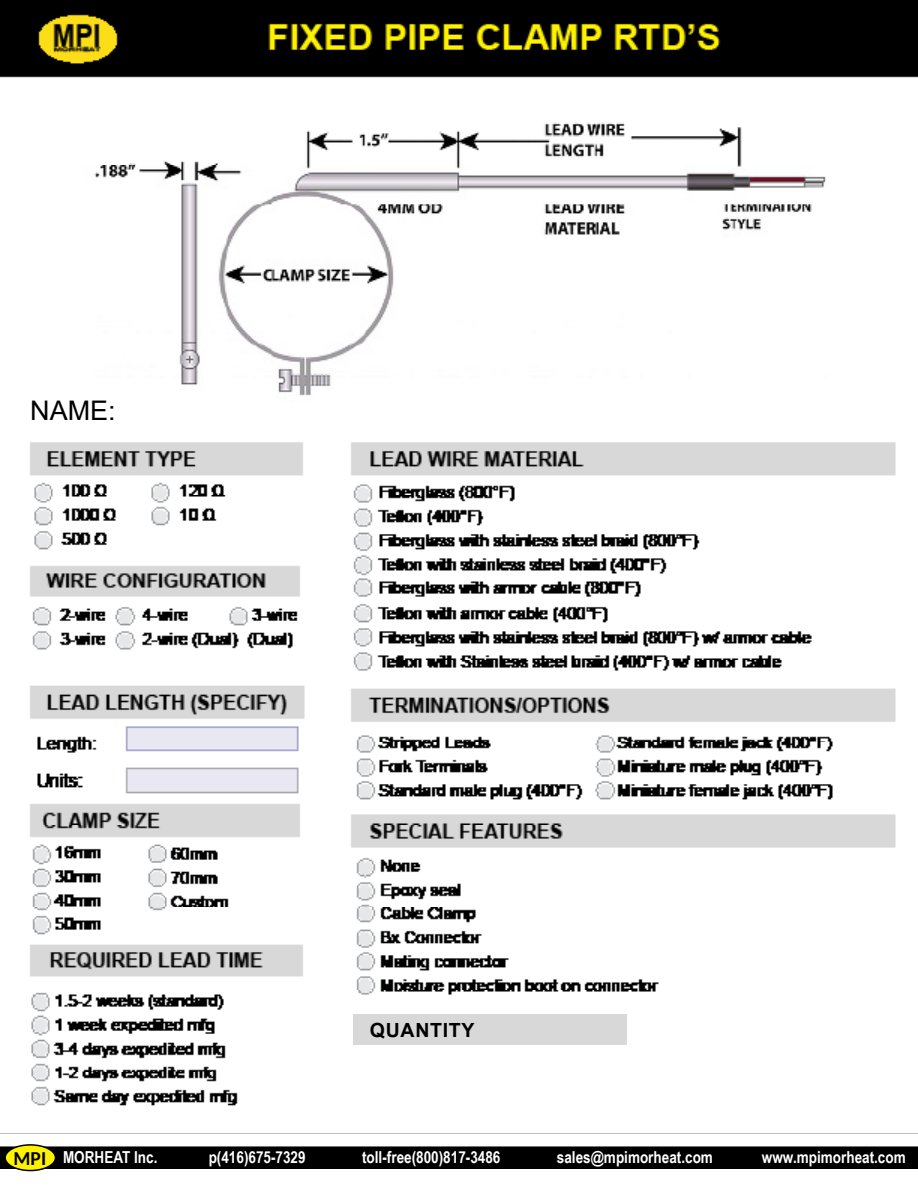
<style>
.page{position:relative;width:918px;height:1188px;background:#fff}
.page>*{position:absolute;margin:0;border:0;box-sizing:border-box;transform-origin:0 0}
.t1{font:27px "Arial";color:#000}
.t2{font:700 19.5px "Arial";letter-spacing:.035em;color:#000}
.t3{font:700 16.5px "Arial Narrow";color:#fff}
.s1{font-family:"Carlito";font-size:19.5px;color:#000}
</style>
<div class="page">
<img style="left:0;top:0;width:918px;height:1134px">
<div style="left:0;top:1146px;width:918px;height:23px;background:#000"></div>
<div style="left:5px;top:1145px;width:50px;height:26px;background:#fff200;border-radius:50%"></div>
<div style="left:4px;top:1144px;width:52px;height:27px;border:2px solid #000;border-radius:50%"></div>
<div style="left:353px;top:1014px;width:274px;height:31px;background:#d8d8d8"></div>
<h1 class="t1" style="left:30px;top:392px;width:87px">NAME:</h1>
<p class="t2" style="left:370px;top:1016px;width:106px">QUANTITY</p>
<p class="t3" style="left:14px;top:1145px;width:145px"><span class="s1">MPI</span> MORHEAT Inc.</p>
<p class="t3" style="left:209px;top:1145px;width:99px">p(416)675-7329</p>
<p class="t3" style="left:362px;top:1145px;width:140px">toll-free(800)817-3486</p>
<p class="t3" style="left:557px;top:1145px;width:158px">sales@mpimorheat.com</p>
<p class="t3" style="left:762px;top:1145px;width:145px">www.mpimorheat.com</p>
</div>
